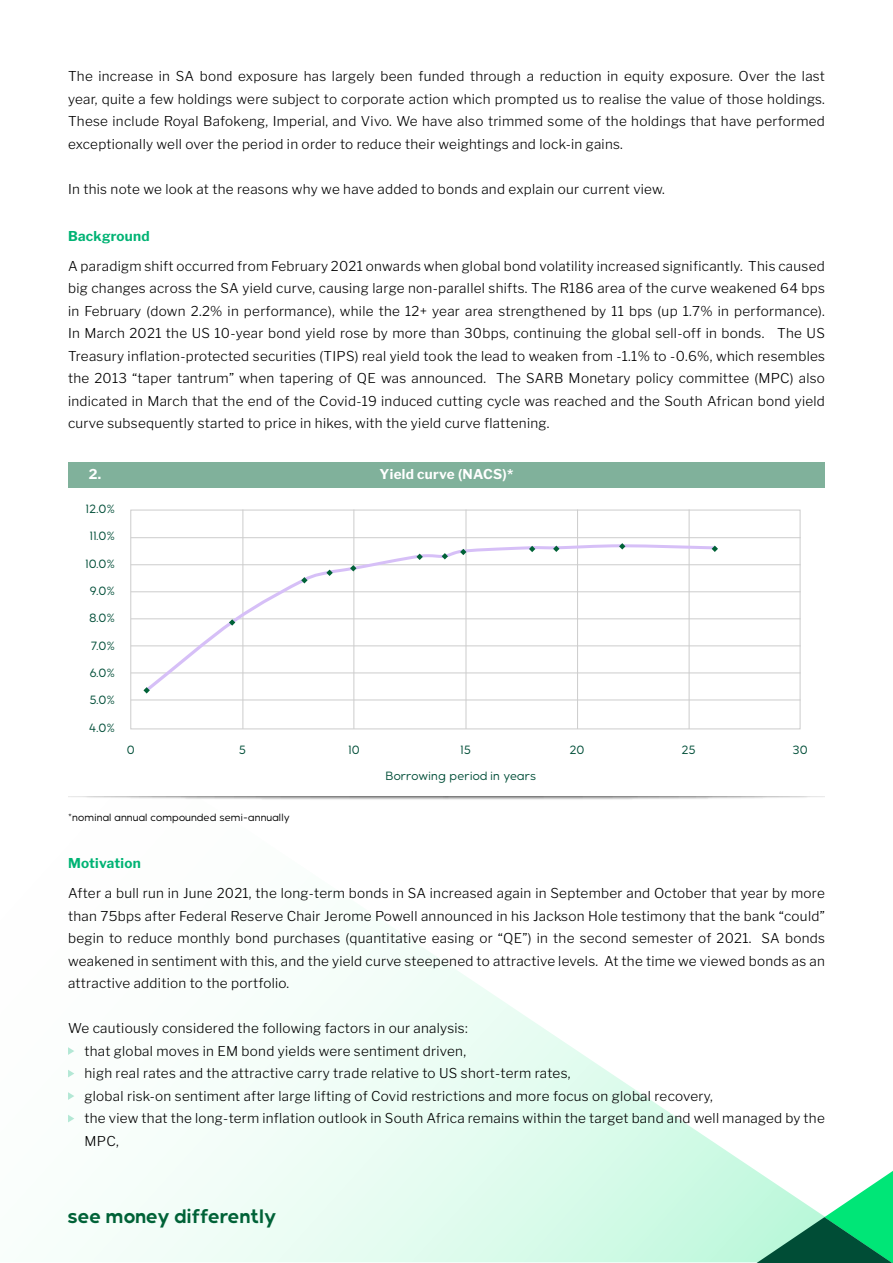
<style>
.page{position:relative;width:893px;height:1263px;background:#fff}
.page>*{position:absolute;margin:0;border:0;box-sizing:border-box;transform-origin:0 0}
.t1{font:700 19.5px "Nedbank Sans";color:#006237}
.t2{font:300 13.5px/22.5px "Libre Franklin";letter-spacing:.02em;color:#000;text-align:justify}
.t3{font:700 13.5px "Libre Franklin";letter-spacing:.02em;color:#00b374}
.t4{font:700 13.5px "Libre Franklin";letter-spacing:.02em;color:#fff}
.t5{font:12px "Nedbank Sans";letter-spacing:.02em;color:#004e38}
.t6{font:10.5px "Nedbank Sans";letter-spacing:.015em;color:#000}
</style>
<div class="page">
<svg style="left:68px;top:928px;width:688px;height:334px;fill:#f3fdf8"></svg>
<svg style="left:756px;top:1171px;width:137px;height:92px"></svg>
<svg style="left:68px;top:1047px;width:6px;height:8px"></svg>
<svg style="left:68px;top:1070px;width:6px;height:7px"></svg>
<svg style="left:68px;top:1092px;width:6px;height:8px"></svg>
<svg style="left:68px;top:1115px;width:6px;height:7px"></svg>
<div style="left:68px;top:462px;width:757px;height:26px;background:#80b19b"></div>
<svg style="left:87px;top:797px;width:720px;height:3px"></svg>
<div style="left:131px;top:510px;width:669px;height:219px;border:1px solid #ccc"></div>
<hr style="left:243px;top:509px;width:1px;height:220px;background:#ccc">
<hr style="left:131px;top:537px;width:670px;height:1px;background:#ccc">
<hr style="left:131px;top:564px;width:670px;height:1px;background:#ccc">
<hr style="left:131px;top:591px;width:670px;height:1px;background:#ccc">
<hr style="left:131px;top:619px;width:670px;height:1px;background:#ccc">
<hr style="left:131px;top:646px;width:670px;height:1px;background:#ccc">
<hr style="left:131px;top:673px;width:670px;height:1px;background:#ccc">
<hr style="left:131px;top:700px;width:670px;height:1px;background:#ccc">
<hr style="left:354px;top:509px;width:1px;height:220px;background:#ccc">
<hr style="left:466px;top:509px;width:1px;height:220px;background:#ccc">
<hr style="left:577px;top:509px;width:1px;height:220px;background:#ccc">
<hr style="left:689px;top:509px;width:1px;height:220px;background:#ccc">
<svg style="left:145px;top:544px;width:572px;height:147px"></svg>
<svg style="left:143px;top:687px;width:7px;height:6px"></svg>
<svg style="left:229px;top:619px;width:6px;height:7px"></svg>
<svg style="left:301px;top:577px;width:7px;height:6px"></svg>
<svg style="left:326px;top:570px;width:7px;height:6px"></svg>
<svg style="left:350px;top:565px;width:6px;height:6px"></svg>
<svg style="left:416px;top:554px;width:7px;height:6px"></svg>
<svg style="left:442px;top:553px;width:6px;height:6px"></svg>
<svg style="left:460px;top:549px;width:6px;height:6px"></svg>
<svg style="left:529px;top:546px;width:6px;height:6px"></svg>
<svg style="left:553px;top:546px;width:6px;height:6px"></svg>
<svg style="left:619px;top:543px;width:6px;height:6px"></svg>
<svg style="left:712px;top:546px;width:6px;height:6px"></svg>
<p class="t2" style="left:68px;top:64px;width:758px">The increase in SA bond exposure has largely been funded through a reduction in equity exposure. Over the last year, quite a few holdings were subject to corporate action which prompted us to realise the value of those holdings.<br>These include Royal Bafokeng, Imperial, and Vivo. We have also trimmed some of the holdings that have performed exceptionally well over the period in order to reduce their weightings and lock-in gains.</p>
<p class="t2" style="left:68px;top:176px;width:598px">In this note we look at the reasons why we have added to bonds and explain our current view.</p>
<p class="t3" style="left:68px;top:225px;width:83px">Background</p>
<p class="t2" style="left:68px;top:253px;width:758px">A paradigm shift occurred from February 2021 onwards when global bond volatility increased significantly. This caused big changes across the SA yield curve, causing large non-parallel shifts. The R186 area of the curve weakened 64 bps in February (down 2.2% in performance), while the 12+ year area strengthened by 11 bps (up 1.7% in performance).<br>In March 2021 the US 10-year bond yield rose by more than 30bps, continuing the global sell-off in bonds. The US Treasury inflation-protected securities (TIPS) real yield took the lead to weaken from -1.1% to -0.6%, which resembles the 2013 “taper tantrum” when tapering of QE was announced. The SARB Monetary policy committee (MPC) also indicated in March that the end of the Covid-19 induced cutting cycle was reached and the South African bond yield curve subsequently started to price in hikes, with the yield curve flattening.</p>
<p class="t4" style="left:89px;top:464px;width:14px">2.</p>
<p class="t4" style="left:380px;top:464px;width:135px">Yield curve (NACS)*</p>
<p class="t5" style="left:85px;top:502px;width:31px">12.0%</p>
<p class="t5" style="left:89px;top:529px;width:27px">11.0%</p>
<p class="t5" style="left:85px;top:557px;width:31px">10.0%</p>
<p class="t5" style="left:89px;top:584px;width:27px">9.0%</p>
<p class="t5" style="left:89px;top:611px;width:27px">8.0%</p>
<p class="t5" style="left:91px;top:639px;width:25px">7.0%</p>
<p class="t5" style="left:89px;top:666px;width:27px">6.0%</p>
<p class="t5" style="left:89px;top:693px;width:27px">5.0%</p>
<p class="t5" style="left:89px;top:720px;width:27px">4.0%</p>
<p class="t5" style="left:127px;top:743px;width:10px">0</p>
<p class="t5" style="left:239px;top:743px;width:9px">5</p>
<p class="t5" style="left:348px;top:743px;width:13px">10</p>
<p class="t5" style="left:460px;top:743px;width:12px">15</p>
<p class="t5" style="left:569px;top:743px;width:17px">20</p>
<p class="t5" style="left:681px;top:743px;width:16px">25</p>
<p class="t5" style="left:792px;top:743px;width:17px">30</p>
<p class="t5" style="left:386px;top:769px;width:152px">Borrowing period in years</p>
<p class="t6" style="left:68px;top:811px;width:223px">*nominal annual compounded semi-annually</p>
<p class="t3" style="left:68px;top:853px;width:74px">Motivation</p>
<p class="t2" style="left:68px;top:881px;width:758px">After a bull run in June 2021, the long-term bonds in SA increased again in September and October that year by more than 75bps after Federal Reserve Chair Jerome Powell announced in his Jackson Hole testimony that the bank “could” begin to reduce monthly bond purchases (quantitative easing or “QE”) in the second semester of 2021. SA bonds weakened in sentiment with this, and the yield curve steepened to attractive levels. At the time we viewed bonds as an attractive addition to the portfolio.</p>
<p class="t2" style="left:85px;top:1016px;width:742px;text-align:left;text-indent:-16px">We cautiously considered the following factors in our analysis:<br>that global moves in EM bond yields were sentiment driven,<br>high real rates and the attractive carry trade relative to US short-term rates,<br>global risk-on sentiment after large lifting of Covid restrictions and more focus on global recovery,<br>the view that the long-term inflation outlook in South Africa remains within the target band and well managed by the MPC,</p>
<h1 class="t1" style="left:68px;top:1204px;width:210px">see money differently</h1>
</div>
